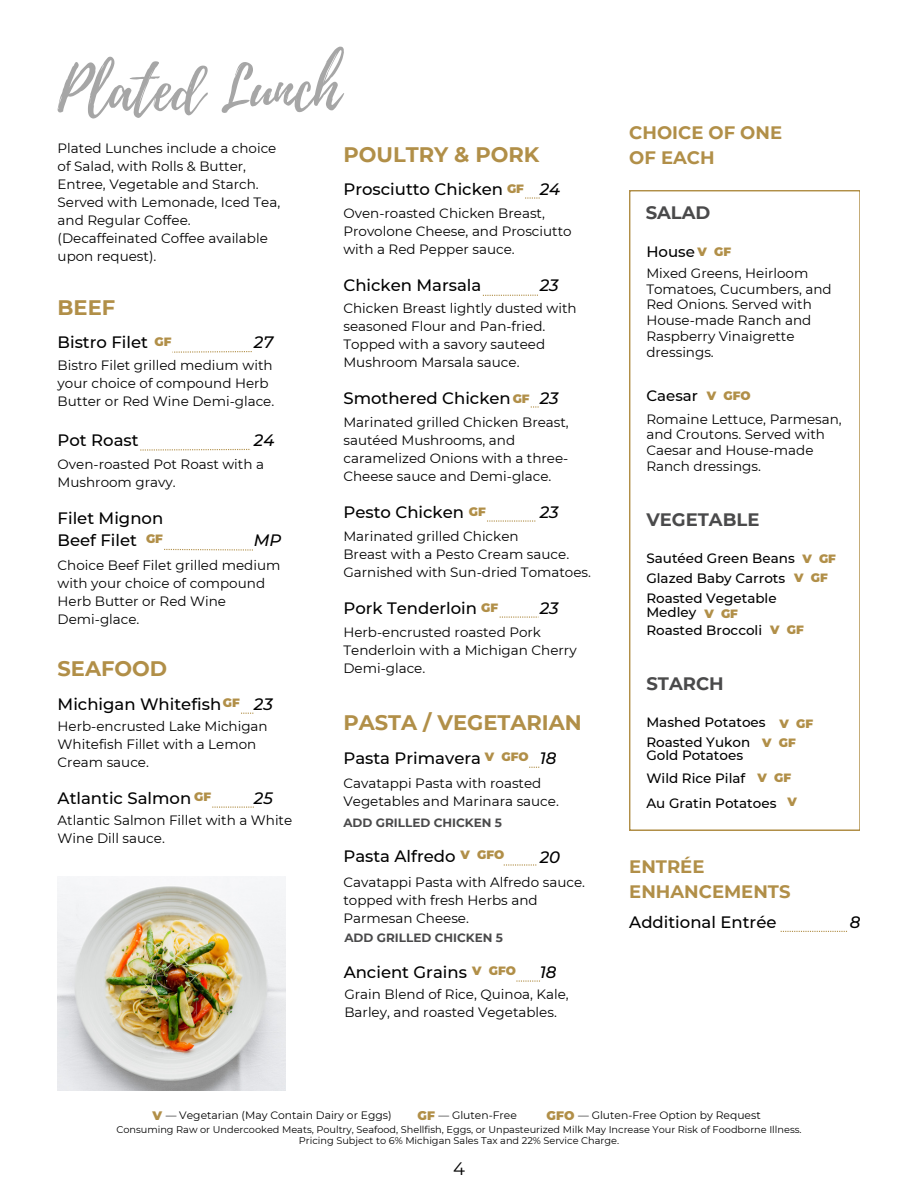
<style>
.page{position:relative;width:918px;height:1188px;background:#fff}
.page>*{position:absolute;margin:0;border:0;box-sizing:border-box;transform-origin:0 0}
.t1{font:60px "Playlist Script";color:#a6a6a6}
.t2{font:700 21px "Montserrat";color:#b18f48}
.t3{font:700 18px/24.8px "Montserrat";color:#b18f48}
.t4{font:700 18px "Montserrat";color:#4a4a4b}
.t5{font:18px "Montserrat";color:#000}
.t6{font:500 16.5px "Montserrat";color:#000}
.t7{font:italic 500 16.5px "Montserrat";color:#000}
.t8{font:500 15px "Montserrat";color:#000}
.t9{font:13.5px/18px "Montserrat";color:#000}
.t10{font:500 13.5px/13.5px "Montserrat";color:#000}
.t11{font:900 12.3px "Montserrat";color:#b18f48}
.t12{font:900 12px "Montserrat";color:#b18f48}
.t13{font:700 12px "Montserrat";color:#4a4a4b}
.t14{font:10.8px "Montserrat";color:#000}
.t15{font:9.75px "Montserrat";color:#000}
</style>
<div class="page">
<img style="left:57px;top:877px;width:229px;height:214px">
<svg style="left:212px;top:807px;width:42px;height:1px"></svg>
<svg style="left:140px;top:449px;width:109px;height:2px"></svg>
<svg style="left:174px;top:351px;width:78px;height:2px"></svg>
<svg style="left:164px;top:549px;width:89px;height:2px"></svg>
<svg style="left:525px;top:197px;width:15px;height:2px"></svg>
<svg style="left:531px;top:406px;width:8px;height:2px"></svg>
<svg style="left:487px;top:520px;width:48px;height:2px"></svg>
<svg style="left:483px;top:295px;width:55px;height:1px"></svg>
<svg style="left:500px;top:617px;width:39px;height:1px"></svg>
<svg style="left:504px;top:864px;width:32px;height:2px"></svg>
<svg style="left:516px;top:981px;width:24px;height:1px"></svg>
<svg style="left:781px;top:931px;width:66px;height:1px"></svg>
<svg style="left:629px;top:190px;width:231px;height:640px"></svg>
<p class="t1" style="left:58px;top:47px;width:284px">Plated Lunch</p>
<p class="t9" style="left:58px;top:139px;width:224px">Plated Lunches include a choice of Salad, with Rolls &amp; Butter,<br>Entree, Vegetable and Starch.<br>Served with Lemonade, Iced Tea, and Regular Coffee. (Decaffeinated Coffee available upon request).</p>
<p class="t2" style="left:343px;top:142px;width:198px">POULTRY &amp; PORK</p>
<p class="t6" style="left:343px;top:179px;width:161px">Prosciutto Chicken</p>
<p class="t7" style="left:540px;top:179px;width:22px">24</p>
<p class="t12" style="left:507px;top:181px;width:18px">GF</p>
<p class="t9" style="left:343px;top:204px;width:230px">Oven-roasted Chicken Breast,<br>Provolone Cheese, and Prosciutto</p>
<p class="t9" style="left:343px;top:240px;width:173px">with a Red Pepper sauce.</p>
<p class="t2" style="left:58px;top:294px;width:59px">BEEF</p>
<p class="t6" style="left:58px;top:332px;width:92px">Bistro Filet</p>
<p class="t12" style="left:154px;top:334px;width:18px">GF</p>
<p class="t7" style="left:254px;top:332px;width:21px">27</p>
<p class="t9" style="left:58px;top:356px;width:218px">Bistro Filet grilled medium with your choice of compound Herb<br>Butter or Red Wine Demi-glace.</p>
<p class="t7" style="left:254px;top:430px;width:22px">24</p>
<p class="t9" style="left:58px;top:455px;width:208px">Oven-roasted Pot Roast with a<br>Mushroom gravy.</p>
<p class="t6" style="left:58px;top:430px;width:83px">Pot Roast</p>
<p class="t6" style="left:58px;top:508px;width:107px">Filet Mignon</p>
<p class="t6" style="left:58px;top:530px;width:81px">Beef Filet</p>
<p class="t12" style="left:146px;top:531px;width:18px">GF</p>
<p class="t7" style="left:254px;top:530px;width:29px">MP</p>
<p class="t9" style="left:58px;top:556px;width:224px">Choice Beef Filet grilled medium with your choice of compound<br>Herb Butter or Red Wine</p>
<p class="t9" style="left:58px;top:610px;width:83px">Demi-glace.</p>
<p class="t2" style="left:58px;top:656px;width:111px">SEAFOOD</p>
<p class="t6" style="left:58px;top:694px;width:165px">Michigan Whitefish</p>
<p class="t12" style="left:223px;top:696px;width:18px">GF</p>
<p class="t7" style="left:254px;top:694px;width:20px">23</p>
<p class="t9" style="left:58px;top:717px;width:212px">Herb-encrusted Lake Michigan<br>Whitefish Fillet with a Lemon<br>Cream sauce.</p>
<p class="t6" style="left:58px;top:788px;width:135px">Atlantic Salmon</p>
<p class="t12" style="left:194px;top:789px;width:18px">GF</p>
<p class="t7" style="left:254px;top:788px;width:20px">25</p>
<p class="t9" style="left:58px;top:811px;width:236px">Atlantic Salmon Fillet with a White<br>Wine Dill sauce.</p>
<p class="t6" style="left:343px;top:275px;width:140px">Chicken Marsala</p>
<p class="t7" style="left:540px;top:275px;width:20px">23</p>
<p class="t9" style="left:343px;top:299px;width:235px">Chicken Breast lightly dusted with seasoned Flour and Pan-fried.<br>Topped with a savory sauteed<br>Mushroom Marsala sauce.</p>
<p class="t6" style="left:343px;top:388px;width:169px">Smothered Chicken</p>
<p class="t12" style="left:513px;top:391px;width:18px">GF</p>
<p class="t7" style="left:540px;top:388px;width:20px">23</p>
<p class="t9" style="left:343px;top:413px;width:227px">Marinated grilled Chicken Breast, sautéed Mushrooms, and caramelized Onions with a three-<br>Cheese sauce and Demi-glace.</p>
<p class="t6" style="left:343px;top:502px;width:122px">Pesto Chicken</p>
<p class="t12" style="left:469px;top:504px;width:18px">GF</p>
<p class="t7" style="left:540px;top:502px;width:20px">23</p>
<p class="t9" style="left:343px;top:527px;width:177px">Marinated grilled Chicken</p>
<p class="t9" style="left:343px;top:545px;width:249px">Breast with a Pesto Cream sauce.<br>Garnished with Sun-dried Tomatoes.</p>
<p class="t6" style="left:343px;top:598px;width:135px">Pork Tenderloin</p>
<p class="t12" style="left:481px;top:600px;width:18px">GF</p>
<p class="t7" style="left:540px;top:598px;width:20px">23</p>
<p class="t9" style="left:343px;top:624px;width:235px">Herb-encrusted roasted Pork<br>Tenderloin with a Michigan Cherry<br>Demi-glace.</p>
<p class="t2" style="left:343px;top:710px;width:240px">PASTA / VEGETARIAN</p>
<p class="t6" style="left:343px;top:748px;width:139px">Pasta Primavera</p>
<p class="t12" style="left:485px;top:750px;width:45px">V GFO</p>
<p class="t7" style="left:540px;top:748px;width:18px">18</p>
<p class="t9" style="left:343px;top:774px;width:217px">Cavatappi Pasta with roasted<br>Vegetables and Marinara sauce.</p>
<p class="t13" style="left:343px;top:815px;width:160px">ADD GRILLED CHICKEN 5</p>
<p class="t6" style="left:343px;top:846px;width:114px">Pasta Alfredo</p>
<p class="t12" style="left:461px;top:847px;width:45px">V GFO</p>
<p class="t7" style="left:540px;top:847px;width:22px">20</p>
<p class="t9" style="left:343px;top:873px;width:243px">Cavatappi Pasta with Alfredo sauce. topped with fresh Herbs and<br>Parmesan Cheese.</p>
<p class="t13" style="left:344px;top:930px;width:160px">ADD GRILLED CHICKEN 5</p>
<p class="t6" style="left:344px;top:962px;width:125px">Ancient Grains</p>
<p class="t12" style="left:472px;top:963px;width:45px">V GFO</p>
<p class="t7" style="left:540px;top:962px;width:18px">18</p>
<p class="t9" style="left:344px;top:986px;width:226px">Grain Blend of Rice, Quinoa, Kale,<br>Barley, and roasted Vegetables.</p>
<p class="t3" style="left:629px;top:120px;width:154px">CHOICE OF ONE</p>
<p class="t3" style="left:629px;top:145px;width:87px">OF EACH</p>
<p class="t4" style="left:646px;top:201px;width:66px">SALAD</p>
<p class="t8" style="left:646px;top:243px;width:50px">House</p>
<p class="t9" style="left:646px;top:265px;width:187px;line-height:15.8px">Mixed Greens, Heirloom<br>Tomatoes, Cucumbers, and</p>
<p class="t9" style="left:646px;top:296px;width:167px">Red Onions. Served with</p>
<p class="t9" style="left:646px;top:312px;width:166px;line-height:15.8px">House-made Ranch and<br>Raspberry Vinaigrette dressings.</p>
<p class="t12" style="left:698px;top:244px;width:35px">V GF</p>
<p class="t8" style="left:646px;top:387px;width:53px">Caesar</p>
<p class="t12" style="left:707px;top:388px;width:45px">V GFO</p>
<p class="t9" style="left:646px;top:411px;width:197px;line-height:15.8px">Romaine Lettuce, Parmesan, and Croutons. Served with<br>Caesar and House-made<br>Ranch dressings.</p>
<p class="t4" style="left:646px;top:509px;width:115px">VEGETABLE</p>
<p class="t10" style="left:646px;top:551px;width:150px">Sautéed Green Beans</p>
<p class="t10" style="left:646px;top:571px;width:140px">Glazed Baby Carrots</p>
<p class="t10" style="left:646px;top:592px;width:132px">Roasted Vegetable</p>
<p class="t10" style="left:646px;top:605px;width:51px">Medley</p>
<p class="t10" style="left:646px;top:623px;width:117px">Roasted Broccoli</p>
<p class="t12" style="left:802px;top:552px;width:35px">V GF</p>
<p class="t12" style="left:794px;top:571px;width:35px">V GF</p>
<p class="t12" style="left:704px;top:606px;width:35px">V GF</p>
<p class="t12" style="left:770px;top:623px;width:35px">V GF</p>
<p class="t4" style="left:646px;top:673px;width:79px">STARCH</p>
<p class="t10" style="left:646px;top:715px;width:121px">Mashed Potatoes</p>
<p class="t10" style="left:646px;top:735px;width:105px">Roasted Yukon<br>Gold Potatoes</p>
<p class="t10" style="left:646px;top:771px;width:100px">Wild Rice Pilaf</p>
<p class="t10" style="left:646px;top:796px;width:132px">Au Gratin Potatoes</p>
<p class="t12" style="left:780px;top:716px;width:35px">V GF</p>
<p class="t12" style="left:762px;top:735px;width:35px">V GF</p>
<p class="t12" style="left:758px;top:770px;width:35px">V GF</p>
<p class="t12" style="left:787px;top:794px;width:11px">V</p>
<p class="t3" style="left:629px;top:854px;width:163px">ENTRÉE<br>ENHANCEMENTS</p>
<p class="t6" style="left:629px;top:912px;width:149px">Additional Entrée</p>
<p class="t7" style="left:850px;top:912px;width:12px">8</p>
<p class="t11" style="left:153px;top:1108px;width:11px">V</p>
<p class="t14" style="left:166px;top:1109px;width:227px">— Vegetarian (May Contain Dairy or Eggs)</p>
<p class="t11" style="left:418px;top:1108px;width:19px">GF</p>
<p class="t14" style="left:439px;top:1109px;width:80px">— Gluten-Free</p>
<p class="t11" style="left:547px;top:1108px;width:29px">GFO</p>
<p class="t14" style="left:578px;top:1109px;width:184px">— Gluten-Free Option by Request</p>
<p class="t15" style="left:116px;top:1123px;width:687px">Consuming Raw or Undercooked Meats, Poultry, Seafood, Shellfish, Eggs, or Unpasteurized Milk May Increase Your Risk of Foodborne Illness.</p>
<p class="t15" style="left:299px;top:1134px;width:322px">Pricing Subject to 6% Michigan Sales Tax and 22% Service Charge.</p>
<p class="t5" style="left:453px;top:1157px;width:13px">4</p>
</div>
